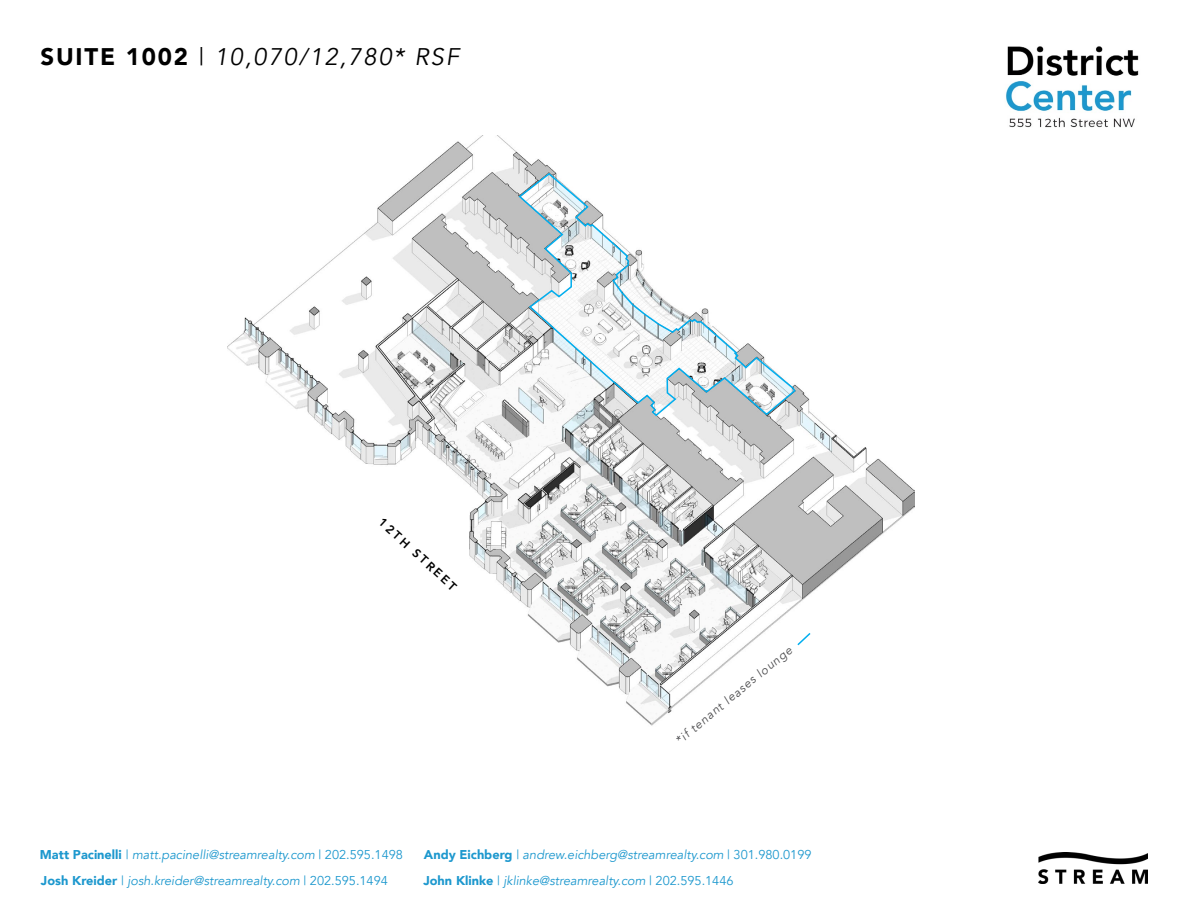
<style>
.page{position:relative;width:1188px;height:918px;background:#fff}
.page>*{position:absolute;margin:0;border:0;box-sizing:border-box;transform-origin:0 0}
.t1{font:italic 24px "Avenir";letter-spacing:.075em;color:#000}
.t2{font:italic 12.75px "Avenir";color:#1d98ce}
.t3{font:italic 12px "Avenir";color:#4d4d4f}
.t4{font:800 12px "Avenir";color:#000}
.s1{font-weight:900;font-style:normal}
.s2{font-style:normal}
</style>
<div class="page">
<img style="left:1039px;top:852px;width:109px;height:32px">
<img style="left:1006px;top:46px;width:133px;height:82px">
<img style="left:228px;top:136px;width:687px;height:590px">
<svg style="left:518px;top:172px;width:279px;height:245px"></svg>
<svg style="left:796px;top:631px;width:16px;height:16px"></svg>
<h1 class="t1" style="left:40px;top:42px;width:420px"><span class="s1">SUITE 1002</span> <span class="s2">|</span> 10,070/12,780* RSF</h1>
<p class="t4" style="left:387px;top:514px;width:102px;rotate:42deg">12TH STREET</p>
<p class="t3" style="left:673px;top:735px;width:148px;rotate:-39deg">*if tenant leases lounge</p>
<p class="t2" style="left:40px;top:847px;width:364px"><span class="s1">Matt Pacinelli</span> <span class="s2">|</span> matt.pacinelli@streamrealty.com <span class="s2">| 202.595.1498</span></p>
<p class="t2" style="left:424px;top:847px;width:389px"><span class="s1">Andy Eichberg</span> <span class="s2">|</span> andrew.eichberg@streamrealty.com <span class="s2">| 301.980.0199</span></p>
<p class="t2" style="left:41px;top:873px;width:348px"><span class="s1">Josh Kreider</span> <span class="s2">|</span> josh.kreider@streamrealty.com <span class="s2">| 202.595.1494</span></p>
<p class="t2" style="left:423px;top:873px;width:312px"><span class="s1">John Klinke</span> <span class="s2">|</span> jklinke@streamrealty.com <span class="s2">| 202.595.1446</span></p>
</div>
